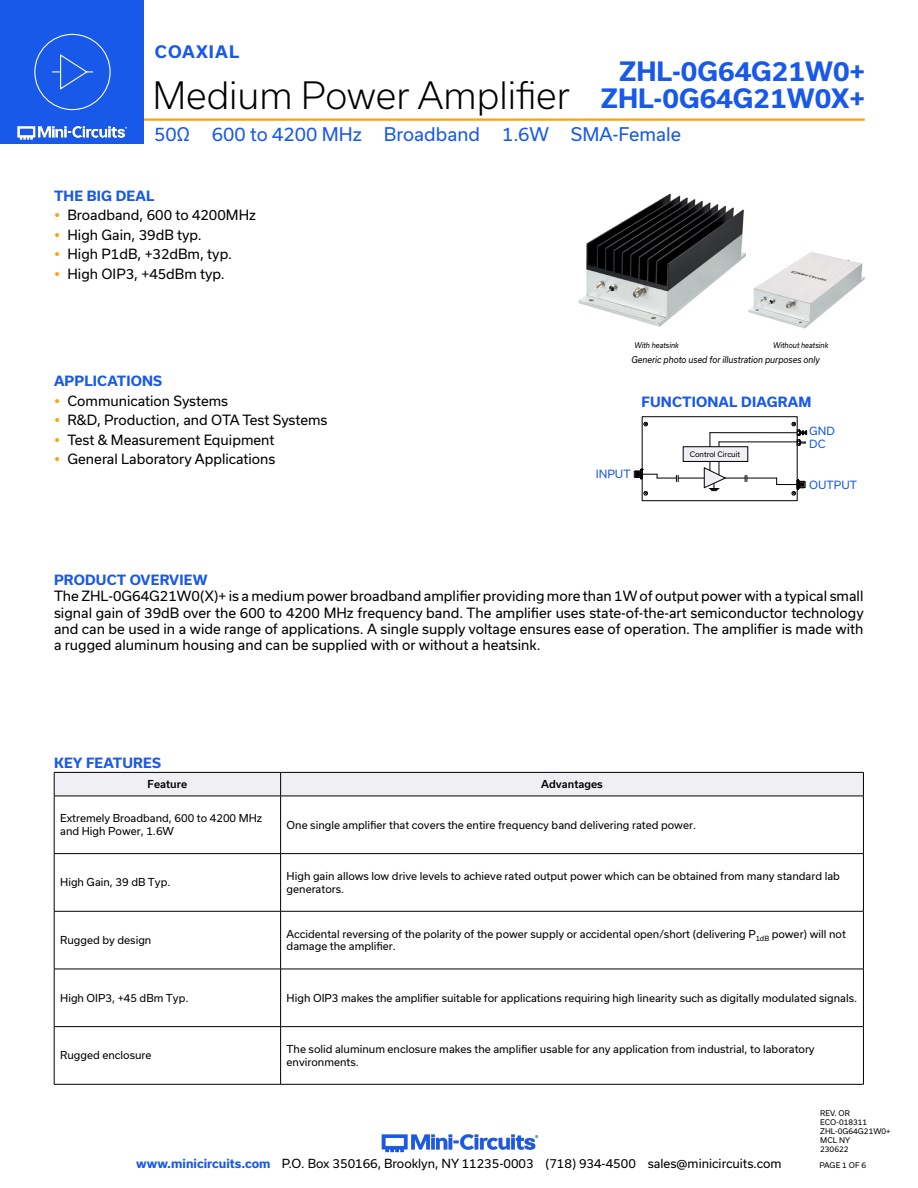
<style>
.page{position:relative;width:918px;height:1188px;background:#fff}
.page>*{position:absolute;margin:0;border:0;box-sizing:border-box;transform-origin:0 0}
.t1{font:300 36px "Usual";color:#000}
.t2{font:700 25.5px "Usual";color:#1859ea}
.t3{font:18px "Usual";color:#1859ea}
.t4{font:700 16.5px "Usual";letter-spacing:.065em;color:#1859ea}
.Regular_Copy{font:13.5px/16.2px "Usual";color:#000;text-align:justify}
.Blue_Headers{font:700 13.5px "Usual";letter-spacing:.015em;color:#1859ea}
.t5{font:12px "Usual";color:#000}
.t6{font:10.8px "Usual";color:#1859ea}
.Table_Body_Left_Just{font:10.5px/12.6px "Usual";color:#000}
.Table_Header_Center{font:500 10.5px "Usual";color:#000}
.t7{font:italic 9px "Usual";color:#000;scale:.9 1}
.Revision{font:7.5px "Usual";color:#000}
.t8{font:italic 7.5px "Usual";color:#000;scale:.9 1}
.t9{font:7.35px "Usual";color:#000}
.s1{font-weight:700;font-size:25.5px;color:#1859ea}
.s2{font-weight:700;color:#1859ea}
</style>
<div class="page">
<img style="left:381px;top:1134px;width:158px;height:19px">
<hr style="left:112px;top:118px;width:753px;height:3px;background:#ffa300">
<div style="left:0;top:0;width:144px;height:144px;background:#1859ea"></div>
<img style="left:17px;top:120px;width:128px;height:20px">
<div style="left:34px;top:34px;width:77px;height:76px;border:1px solid #fff;border-radius:50%"></div>
<svg style="left:52px;top:54px;width:41px;height:36px"></svg>
<img style="left:578px;top:193px;width:168px;height:134px">
<img style="left:748px;top:252px;width:117px;height:77px">
<svg style="left:54px;top:772px;width:810px;height:24px"></svg>
<hr style="left:54px;top:796px;width:227px;height:1px;background:#000">
<hr style="left:54px;top:796px;width:1px;height:57px;background:#000">
<hr style="left:281px;top:796px;width:583px;height:1px;background:#000">
<hr style="left:280px;top:796px;width:1px;height:57px;background:#000">
<hr style="left:863px;top:796px;width:1px;height:57px;background:#000">
<hr style="left:54px;top:853px;width:227px;height:1px;background:#000">
<hr style="left:54px;top:854px;width:1px;height:57px;background:#000">
<hr style="left:281px;top:853px;width:583px;height:1px;background:#000">
<hr style="left:280px;top:854px;width:1px;height:57px;background:#000">
<hr style="left:863px;top:854px;width:1px;height:57px;background:#000">
<hr style="left:54px;top:911px;width:227px;height:1px;background:#000">
<hr style="left:54px;top:911px;width:1px;height:58px;background:#000">
<hr style="left:281px;top:911px;width:583px;height:1px;background:#000">
<hr style="left:280px;top:911px;width:1px;height:58px;background:#000">
<hr style="left:863px;top:911px;width:1px;height:58px;background:#000">
<hr style="left:54px;top:969px;width:227px;height:1px;background:#000">
<hr style="left:54px;top:969px;width:1px;height:57px;background:#000">
<hr style="left:281px;top:969px;width:583px;height:1px;background:#000">
<hr style="left:280px;top:969px;width:1px;height:57px;background:#000">
<hr style="left:863px;top:969px;width:1px;height:57px;background:#000">
<hr style="left:54px;top:1026px;width:227px;height:1px;background:#000">
<hr style="left:54px;top:1027px;width:1px;height:57px;background:#000">
<hr style="left:281px;top:1026px;width:583px;height:1px;background:#000">
<hr style="left:280px;top:1027px;width:1px;height:57px;background:#000">
<hr style="left:863px;top:1027px;width:1px;height:57px;background:#000">
<hr style="left:54px;top:1084px;width:227px;height:1px;background:#000">
<hr style="left:281px;top:1084px;width:583px;height:1px;background:#000">
<hr style="left:719px;top:442px;width:78px;height:1px;background:#000">
<hr style="left:710px;top:432px;width:87px;height:1px;background:#000">
<svg style="left:710px;top:433px;width:1px;height:14px"></svg>
<div style="left:683px;top:447px;width:65px;height:14px;background:#efeff4"></div>
<hr style="left:747px;top:478px;width:30px;height:1px;background:#000">
<div style="left:642px;top:417px;width:155px;height:84px;border:1px solid #000"></div>
<svg style="left:644px;top:422px;width:4px;height:4px"></svg>
<svg style="left:792px;top:422px;width:15px;height:24px"></svg>
<svg style="left:634px;top:461px;width:114px;height:34px"></svg>
<svg style="left:776px;top:478px;width:30px;height:17px"></svg>
<h3 class="t4" style="left:155px;top:42px;width:86px">COAXIAL</h3>
<h2 class="t2" style="left:619px;top:57px;width:248px">ZHL-0G64G21W0+</h2>
<h1 class="t1" style="left:153px;top:74px;width:714px">Medium Power Amplifier <span class="s1">ZHL-0G64G21W0X+</span></h1>
<h3 class="t3" style="left:154px;top:124px;width:528px">50Ω 600 to 4200 MHz Broadband 1.6W SMA-Female</h3>
<p class="Blue_Headers" style="left:54px;top:188px;width:102px">THE BIG DEAL</p>
<p class="Regular_Copy" style="left:68px;top:207px;width:190px">Broadband, 600 to 4200MHz</p>
<p class="Regular_Copy" style="left:68px;top:226px;width:136px">High Gain, 39dB typ.</p>
<p class="Regular_Copy" style="left:68px;top:246px;width:166px">High P1dB, +32dBm, typ.</p>
<p class="Regular_Copy" style="left:68px;top:265px;width:159px">High OIP3, +45dBm typ.</p>
<p class="Blue_Headers" style="left:54px;top:373px;width:110px">APPLICATIONS</p>
<p class="Regular_Copy" style="left:68px;top:393px;width:162px">Communication Systems</p>
<p class="Regular_Copy" style="left:68px;top:412px;width:262px">R&amp;D, Production, and OTA Test Systems</p>
<p class="Regular_Copy" style="left:68px;top:432px;width:208px">Test &amp; Measurement Equipment</p>
<p class="Regular_Copy" style="left:68px;top:451px;width:210px">General Laboratory Applications</p>
<p class="t8" style="left:634px;top:341px;width:51px">With heatsink</p>
<p class="t8" style="left:773px;top:341px;width:63px">Without heatsink</p>
<p class="t7" style="left:631px;top:355px;width:211px">Generic photo used for illustration purposes only</p>
<p class="Blue_Headers" style="left:642px;top:394px;width:171px">FUNCTIONAL DIAGRAM</p>
<p class="t6" style="left:809px;top:424px;width:27px">GND</p>
<p class="t6" style="left:596px;top:468px;width:36px">INPUT</p>
<p class="t9" style="left:690px;top:450px;width:52px">Control Circuit</p>
<p class="t6" style="left:809px;top:437px;width:18px">DC</p>
<p class="t6" style="left:809px;top:478px;width:49px">OUTPUT</p>
<p class="Blue_Headers" style="left:54px;top:572px;width:155px">PRODUCT OVERVIEW</p>
<p class="Regular_Copy" style="left:54px;top:588px;width:811px">The ZHL-0G64G21W0(X)+ is a medium power broadband amplifier providing more than 1W of output power with a typical small signal gain of 39dB over the 600 to 4200 MHz frequency band. The amplifier uses state-of-the-art semiconductor technology and can be used in a wide range of applications. A single supply voltage ensures ease of operation. The amplifier is made with a rugged aluminum housing and can be supplied with or without a heatsink.</p>
<p class="Blue_Headers" style="left:54px;top:755px;width:108px">KEY FEATURES</p>
<p class="Table_Header_Center" style="left:148px;top:778px;width:41px">Feature</p>
<p class="Table_Header_Center" style="left:541px;top:778px;width:63px">Advantages</p>
<p class="Table_Body_Left_Just" style="left:60px;top:812px;width:203px">Extremely Broadband, 600 to 4200 MHz and High Power, 1.6W</p>
<p class="Table_Body_Left_Just" style="left:287px;top:818px;width:411px">One single amplifier that covers the entire frequency band delivering rated power.</p>
<p class="Table_Body_Left_Just" style="left:60px;top:876px;width:112px">High Gain, 39 dB Typ.</p>
<p class="Table_Body_Left_Just" style="left:287px;top:870px;width:555px">High gain allows low drive levels to achieve rated output power which can be obtained from many standard lab generators.</p>
<p class="Table_Body_Left_Just" style="left:60px;top:934px;width:93px">Rugged by design</p>
<p class="Table_Body_Left_Just" style="left:287px;top:928px;width:561px">Accidental reversing of the polarity of the power supply or accidental open/short (delivering P<sub>1dB</sub> power) will not damage the amplifier.</p>
<p class="Table_Body_Left_Just" style="left:60px;top:991px;width:130px">High OIP3, +45 dBm Typ.</p>
<p class="Table_Body_Left_Just" style="left:287px;top:991px;width:572px">High OIP3 makes the amplifier suitable for applications requiring high linearity such as digitally modulated signals.</p>
<p class="Table_Body_Left_Just" style="left:60px;top:1049px;width:93px">Rugged enclosure</p>
<p class="Table_Body_Left_Just" style="left:287px;top:1043px;width:530px">The solid aluminum enclosure makes the amplifier usable for any application from industrial, to laboratory environments.</p>
<p class="Revision" style="left:820px;top:1108px;width:31px">REV. OR</p>
<p class="Revision" style="left:820px;top:1117px;width:48px">ECO-018311</p>
<p class="Revision" style="left:820px;top:1126px;width:72px">ZHL-0G64G21W0+</p>
<p class="Revision" style="left:820px;top:1135px;width:31px">MCL NY</p>
<p class="Revision" style="left:820px;top:1144px;width:30px">230622</p>
<p class="t5" style="left:136px;top:1157px;width:647px"><span class="s2">www.minicircuits.com</span> P.O. Box 350166, Brooklyn, NY 11235-0003 (718) 934-4500 sales@minicircuits.com</p>
<p class="Revision" style="left:819px;top:1161px;width:48px">PAGE 1 OF 6</p>
</div>
